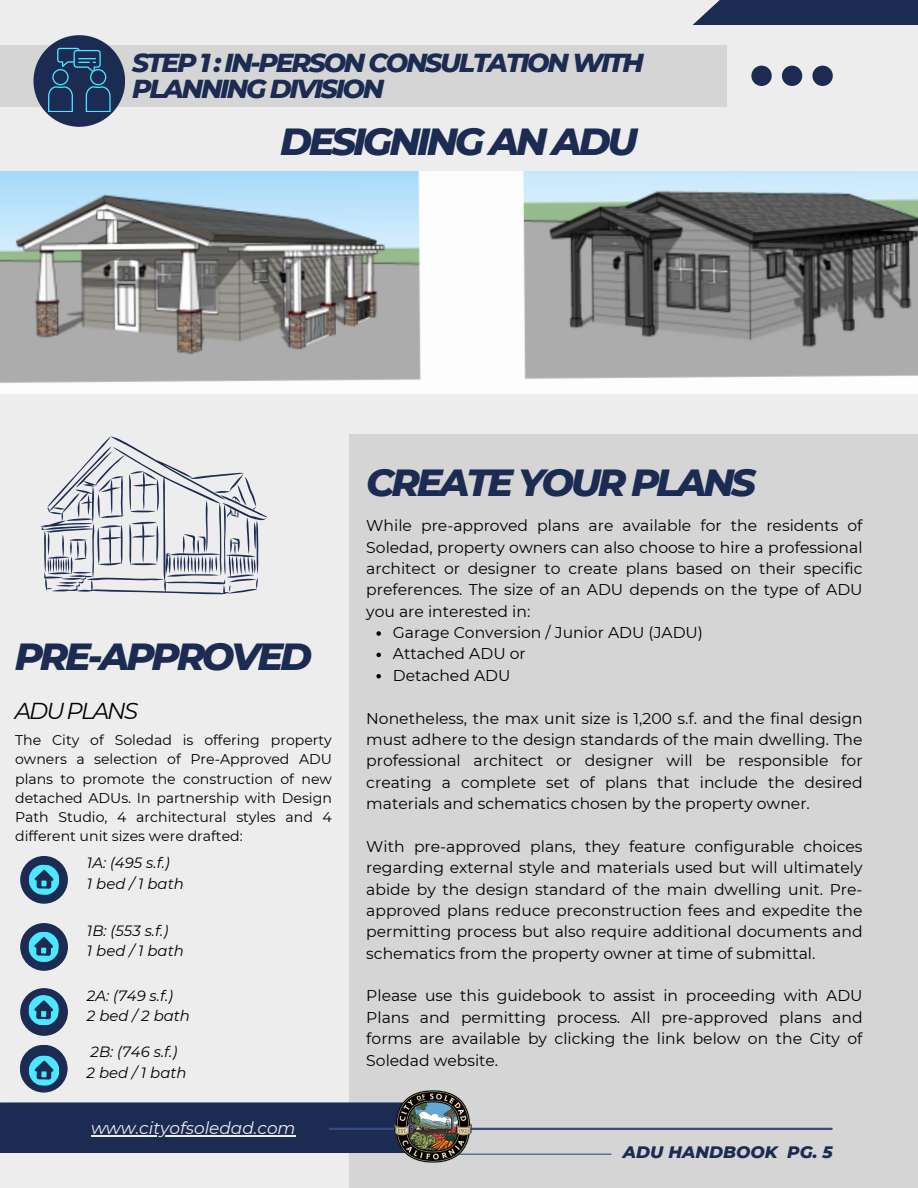
<style>
.page{position:relative;width:918px;height:1188px;background:#ededed}
.page>*{position:absolute;margin:0;border:0;box-sizing:border-box;transform-origin:0 0}
.t1{font:italic 800 38.55px "Montserrat";letter-spacing:-.085em;color:#1c2b52}
.t2{font:italic 800 26.55px/25.5px "Montserrat";letter-spacing:-.085em;color:#1c2b52}
.t3{font:italic 22.95px "Montserrat";letter-spacing:-.085em;color:#000}
.t4{font:italic 16.95px "Montserrat";color:#ededed}
.t5{font:italic 800 16.95px "Montserrat";color:#1c2b52}
.t6{font:15.6px/21.3px "Montserrat";color:#000;text-align:justify}
.t7{font:italic 14.85px/20.4px "Montserrat";color:#000}
.t8{font:14.1px/19.2px "Montserrat";color:#000;text-align:justify}
</style>
<div class="page">
<div style="left:20px;top:856px;width:48px;height:48px;background:#1c2b52;border-radius:50%"></div>
<div style="left:20px;top:923px;width:48px;height:48px;background:#1c2b52;border-radius:50%"></div>
<div style="left:20px;top:988px;width:48px;height:48px;background:#1c2b52;border-radius:50%"></div>
<img style="left:0;top:172px;width:918px;height:221px">
<div style="left:349px;top:434px;width:569px;height:754px;background:#d5d5d5"></div>
<div style="left:0;top:1102px;width:393px;height:51px;background:#1c2b52"></div>
<div style="left:692px;top:0;width:226px;height:25px;background:#1c2b52"></div>
<hr style="left:91px;top:1135px;width:205px;height:1px;background:#ededed">
<hr style="left:330px;top:1128px;width:502px;height:2px;background:#374b80">
<hr style="left:435px;top:1154px;width:176px;height:1px;background:#374b80">
<svg style="left:751px;top:66px;width:81px;height:20px"></svg>
<div style="left:20px;top:1045px;width:48px;height:48px;background:#1c2b52;border-radius:50%"></div>
<svg style="left:29px;top:864px;width:30px;height:31px"></svg>
<svg style="left:28px;top:932px;width:31px;height:30px"></svg>
<svg style="left:28px;top:995px;width:31px;height:31px"></svg>
<svg style="left:29px;top:1055px;width:30px;height:31px"></svg>
<div style="left:0;top:45px;width:727px;height:62px;background:#d5d5d5"></div>
<div style="left:33px;top:35px;width:92px;height:92px;background:#1c2b52;border-radius:50%"></div>
<svg style="left:48px;top:48px;width:63px;height:64px"></svg>
<img style="left:393px;top:1090px;width:84px;height:73px">
<svg style="left:41px;top:436px;width:227px;height:159px"></svg>
<svg style="left:376px;top:631px;width:5px;height:5px"></svg>
<svg style="left:376px;top:653px;width:5px;height:4px"></svg>
<svg style="left:376px;top:674px;width:5px;height:5px"></svg>
<h2 class="t2" style="left:132px;top:50px;width:513px">STEP 1 : IN-PERSON CONSULTATION WITH<br>PLANNING DIVISION</h2>
<h1 class="t1" style="left:280px;top:118px;width:359px">DESIGNING AN ADU</h1>
<h1 class="t1" style="left:15px;top:633px;width:299px">PRE-APPROVED</h1>
<h3 class="t3" style="left:15px;top:697px;width:125px">ADU PLANS</h3>
<p class="t8" style="left:15px;top:731px;width:318px">The City of Soledad is offering property owners a selection of Pre-Approved ADU plans to promote the construction of new detached ADUs. In partnership with Design Path Studio, 4 architectural styles and 4 different unit sizes were drafted:</p>
<p class="t7" style="left:87px;top:853px;width:98px">1A: (495 s.f.)<br>1 bed / 1 bath</p>
<p class="t7" style="left:87px;top:920px;width:98px">1B: (553 s.f.)<br>1 bed / 1 bath</p>
<p class="t7" style="left:87px;top:985px;width:104px">2A: (749 s.f.)<br>2 bed / 2 bath</p>
<p class="t7" style="left:87px;top:1042px;width:101px">2B: (746 s.f.)<br>2 bed / 1 bath</p>
<p class="t4" style="left:91px;top:1118px;width:206px">www.cityofsoledad.com</p>
<h1 class="t1" style="left:366px;top:459px;width:391px">CREATE YOUR PLANS</h1>
<p class="t6" style="left:366px;top:515px;width:498px">While pre-approved plans are available for the residents of</p>
<p class="t6" style="left:366px;top:536px;width:498px">Soledad, property owners can also choose to hire a professional</p>
<p class="t6" style="left:366px;top:558px;width:498px">architect or designer to create plans based on their specific</p>
<p class="t6" style="left:366px;top:579px;width:498px">preferences. The size of an ADU depends on the type of ADU</p>
<p class="t6" style="left:366px;top:600px;width:166px">you are interested in:</p>
<p class="t6" style="left:393px;top:622px;width:312px">Garage Conversion / Junior ADU (JADU)</p>
<p class="t6" style="left:393px;top:643px;width:134px">Attached ADU or</p>
<p class="t6" style="left:393px;top:665px;width:119px">Detached ADU</p>
<p class="t6" style="left:366px;top:707px;width:498px">Nonetheless, the max unit size is 1,200 s.f. and the final design must adhere to the design standards of the main dwelling. The professional architect or designer will be responsible for creating a complete set of plans that include the desired materials and schematics chosen by the property owner.</p>
<p class="t6" style="left:366px;top:836px;width:498px">With pre-approved plans, they feature configurable choices regarding external style and materials used but will ultimately abide by the design standard of the main dwelling unit. Pre&shy;approved plans reduce preconstruction fees and expedite the permitting process but also require additional documents and schematics from the property owner at time of submittal.</p>
<p class="t6" style="left:366px;top:985px;width:498px">Please use this guidebook to assist in proceeding with ADU Plans and permitting process. All pre-approved plans and forms are available by clicking the link below on the City of Soledad website.</p>
<p class="t5" style="left:623px;top:1141px;width:211px">ADU HANDBOOK PG. 5</p>
</div>
